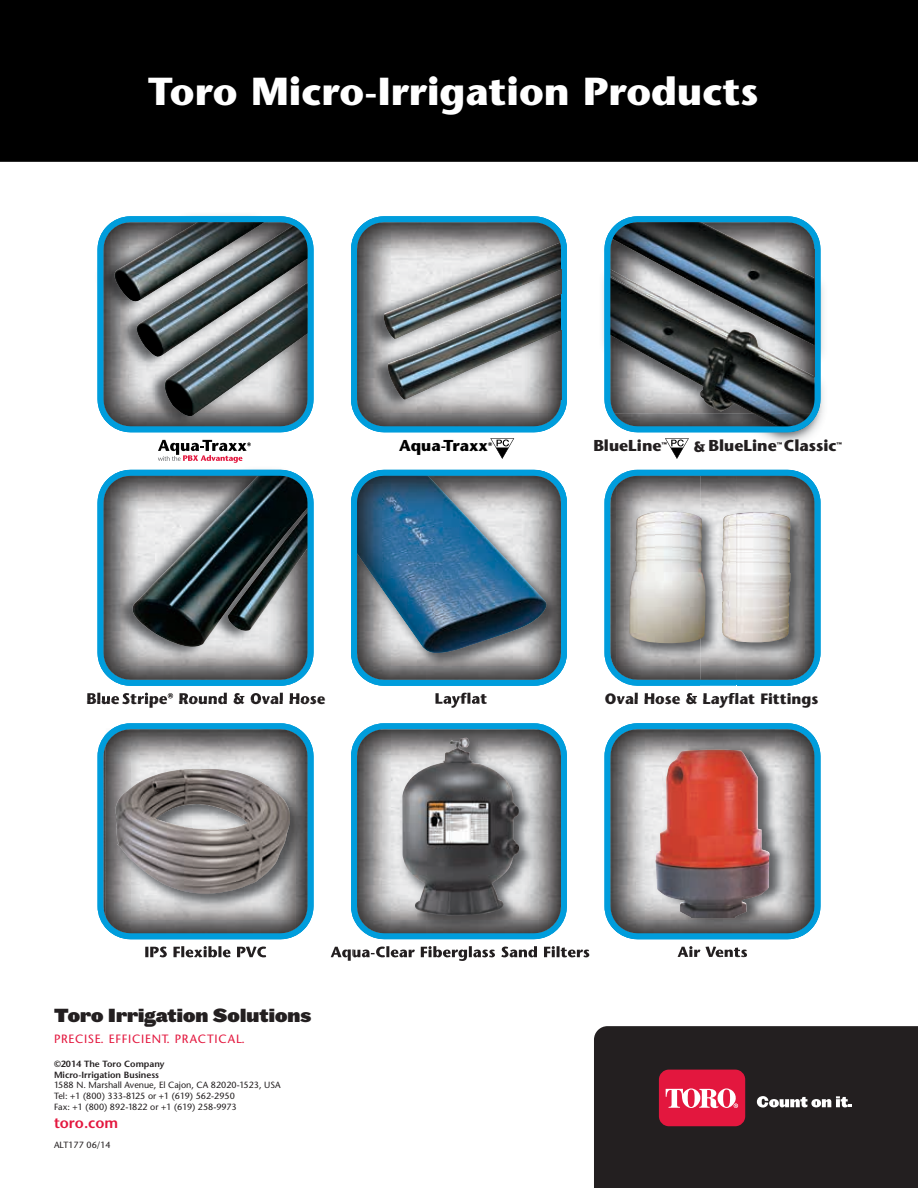
<style>
.page{position:relative;width:918px;height:1188px;background:#fff}
.page>*{position:absolute;margin:0;border:0;box-sizing:border-box;transform-origin:0 0}
.t1{font:700 39px "Stone Sans";color:#fff}
.t2{font:900 18px "Leviathan";letter-spacing:.005em;color:#231f20}
.t3{font:700 15.75px "Stone Sans";color:#231f20}
.t4{font:700 15.75px "Stone Sans";color:#000}
.t5{font:700 15px "Stone Sans";color:#231f20}
.t6{font:600 15px "Stone Sans";color:#e3173e}
.t7{font:12px "Stone Sans";letter-spacing:.06em;color:#e3173e}
.t8{font:9px/10.8px "Stone Sans";color:#231f20}
.t9{font:600 9px/10.8px "Stone Sans";color:#231f20}
.t10{font:700 5.25px "Stone Sans";color:#231f20}
.t11{font:700 5.25px "Stone Sans";color:#000}
</style>
<div class="page">
<img style="left:603px;top:244px;width:221px;height:199px">
<div style="left:0;top:0;width:918px;height:162px;background:#000"></div>
<img style="left:97px;top:469px;width:187px;height:232px">
<img style="left:87px;top:693px;width:32px;height:8px">
<img style="left:123px;top:693px;width:44px;height:8px">
<svg style="left:168px;top:693px;width:5px;height:5px"></svg>
<img style="left:180px;top:693px;width:138px;height:8px">
<img style="left:127px;top:939px;width:220px;height:19px">
<img style="left:145px;top:946px;width:121px;height:11px">
<img style="left:331px;top:947px;width:16px;height:10px">
<svg style="left:351px;top:723px;width:203px;height:197px;background:#23aae0"></svg>
<img style="left:380px;top:729px;width:158px;height:1px">
<img style="left:354px;top:939px;width:234px;height:22px">
<img style="left:376px;top:946px;width:214px;height:11px">
<img style="left:354px;top:730px;width:213px;height:209px">
<img style="left:561px;top:756px;width:1px;height:150px">
<img style="left:357px;top:730px;width:204px;height:203px">
<img style="left:402px;top:738px;width:117px;height:177px">
<img style="left:633px;top:751px;width:188px;height:206px">
<img style="left:678px;top:946px;width:69px;height:11px">
<svg style="left:98px;top:216px;width:216px;height:216px"></svg>
<img style="left:308px;top:249px;width:1px;height:150px">
<img style="left:104px;top:222px;width:204px;height:204px">
<img style="left:165px;top:357px;width:143px;height:59px">
<img style="left:137px;top:226px;width:171px;height:131px">
<img style="left:114px;top:222px;width:150px;height:79px">
<svg style="left:158px;top:440px;width:93px;height:23px"></svg>
<img style="left:700px;top:469px;width:91px;height:1px">
<svg style="left:604px;top:470px;width:216px;height:216px"></svg>
<img style="left:610px;top:486px;width:6px;height:183px">
<img style="left:814px;top:503px;width:1px;height:150px">
<img style="left:616px;top:476px;width:198px;height:204px">
<img style="left:617px;top:693px;width:119px;height:6px">
<img style="left:616px;top:669px;width:120px;height:17px">
<img style="left:616px;top:476px;width:120px;height:10px">
<img style="left:629px;top:512px;width:77px;height:131px">
<img style="left:435px;top:693px;width:52px;height:12px">
<svg style="left:490px;top:438px;width:24px;height:21px"></svg>
<svg style="left:665px;top:438px;width:24px;height:21px"></svg>
<svg style="left:351px;top:470px;width:216px;height:216px;background:#558a9f"></svg>
<img style="left:561px;top:503px;width:1px;height:150px">
<img style="left:357px;top:476px;width:189px;height:177px">
<svg style="left:98px;top:470px;width:216px;height:216px"></svg>
<img style="left:308px;top:548px;width:1px;height:105px">
<img style="left:104px;top:476px;width:204px;height:204px">
<img style="left:132px;top:476px;width:176px;height:171px">
<svg style="left:604px;top:723px;width:216px;height:216px"></svg>
<img style="left:814px;top:756px;width:1px;height:150px">
<img style="left:610px;top:729px;width:204px;height:204px">
<img style="left:655px;top:750px;width:115px;height:168px">
<svg style="left:351px;top:216px;width:216px;height:216px;background:#81939b"></svg>
<img style="left:561px;top:330px;width:1px;height:69px">
<svg style="left:561px;top:270px;width:1px;height:23px"></svg>
<svg style="left:98px;top:723px;width:216px;height:216px"></svg>
<img style="left:104px;top:746px;width:2px;height:171px">
<img style="left:308px;top:756px;width:1px;height:150px">
<img style="left:106px;top:729px;width:202px;height:204px">
<img style="left:115px;top:769px;width:175px;height:125px">
<svg style="left:604px;top:216px;width:216px;height:216px;background:#2ca9dc"></svg>
<img style="left:614px;top:413px;width:140px;height:13px">
<img style="left:754px;top:413px;width:57px;height:13px">
<img style="left:814px;top:249px;width:1px;height:127px">
<img style="left:610px;top:269px;width:204px;height:144px">
<img style="left:613px;top:222px;width:201px;height:123px">
<div style="left:594px;top:1026px;width:324px;height:162px;background:#231f20"></div>
<svg style="left:757px;top:1096px;width:95px;height:12px"></svg>
<div style="left:659px;top:1070px;width:86px;height:56px;background:#e3173e;border-radius:10px"></div>
<svg style="left:666px;top:1088px;width:72px;height:20px"></svg>
<h1 class="t1" style="left:148px;top:66px;width:612px">Toro Micro-Irrigation Products</h1>
<h3 class="t4" style="left:399px;top:436px;width:90px">Aqua-Traxx</h3>
<p class="t11" style="left:488px;top:441px;width:6px">®</p>
<h3 class="t3" style="left:593px;top:436px;width:70px">BlueLine</h3>
<p class="t10" style="left:662px;top:441px;width:7px">™</p>
<h3 class="t3" style="left:693px;top:436px;width:85px"><sub>&amp;</sub> BlueLine</h3>
<p class="t10" style="left:777px;top:441px;width:7px">™</p>
<h3 class="t3" style="left:784px;top:436px;width:54px">Classic</h3>
<p class="t10" style="left:837px;top:441px;width:7px">™</p>
<h3 class="t5" style="left:86px;top:689px;width:240px">Blue Stripe<sup>®</sup> Round &amp; Oval Hose</h3>
<h3 class="t5" style="left:605px;top:689px;width:215px">Oval Hose &amp; Layflat Fittings</h3>
<h2 class="t2" style="left:54px;top:1000px;width:259px">Toro Irrigation Solutions</h2>
<h3 class="t7" style="left:54px;top:1031px;width:193px">PRECISE. EFFICIENT. PRACTICAL.</h3>
<p class="t9" style="left:54px;top:1058px;width:112px">©2014 The Toro Company<br>Micro-Irrigation Business</p>
<p class="t8" style="left:54px;top:1080px;width:228px">1588 N. Marshall Avenue, El Cajon, CA 82020-1523, USA<br>Tel: +1 (800) 333-8125 or +1 (619) 562-2950<br>Fax: +1 (800) 892-1822 or +1 (619) 258-9973</p>
<h3 class="t6" style="left:54px;top:1113px;width:66px">toro.com</h3>
<p class="t8" style="left:54px;top:1139px;width:58px">ALT177 06/14</p>
</div>
